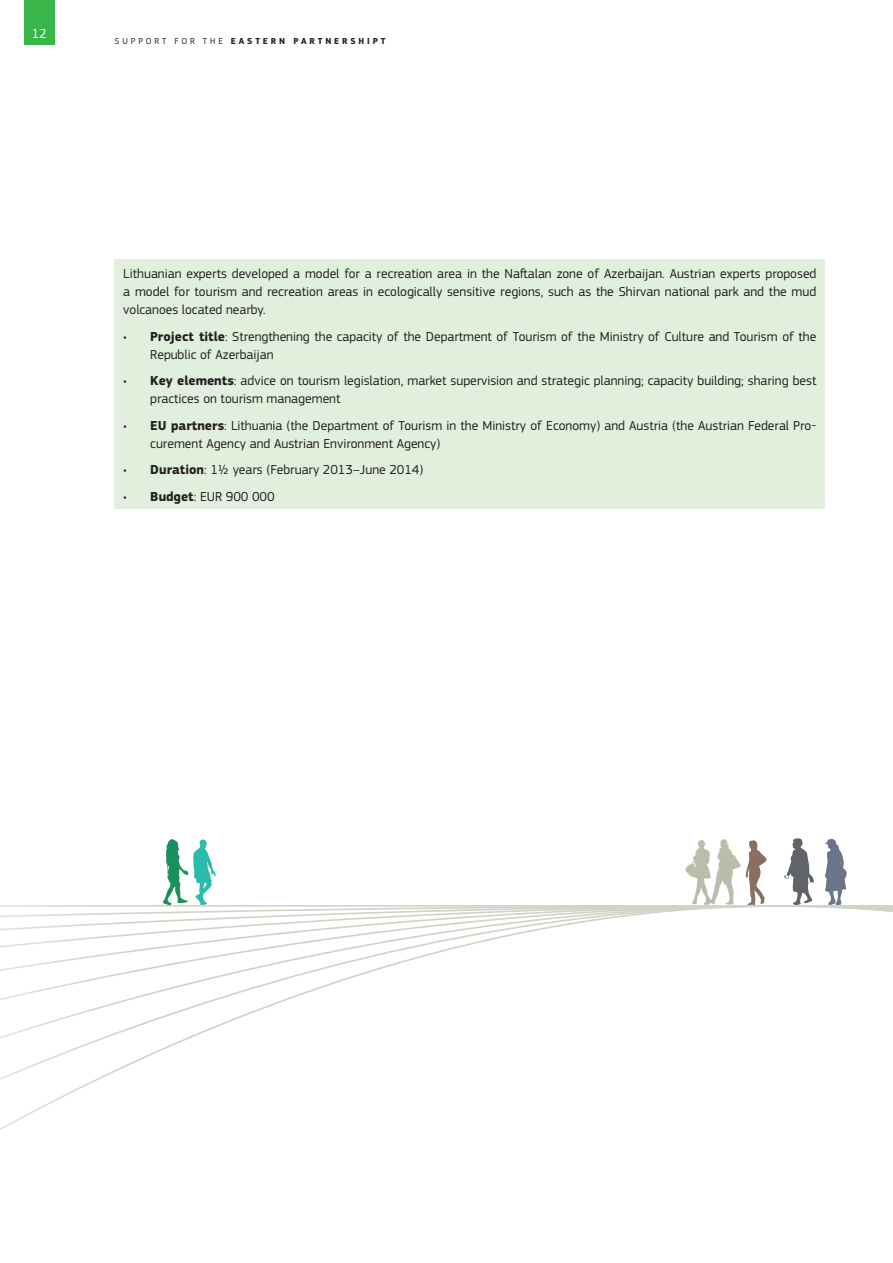
<style>
.page{position:relative;width:893px;height:1263px;background:#fff}
.page>*{position:absolute;margin:0;border:0;box-sizing:border-box;transform-origin:0 0}
.Table_text_2{font:13.5px/18px "EC Square Sans Pro";color:#231f20}
.t1{font:13.5px "EC Square Sans Pro";color:#fff}
.t2{font:700 9px "EC Square Sans Pro";letter-spacing:.32em;color:#231f20}
.s1{font-weight:400}
.s2{font-weight:700}
</style>
<div class="page">
<svg style="left:0;top:950px;width:449px;height:180px"></svg>
<svg style="left:0;top:838px;width:893px;height:112px"></svg>
<div style="left:115px;top:259px;width:710px;height:250px;background:#e1efdd"></div>
<div style="left:24px;top:0;width:30px;height:45px;background:#3ab54a"></div>
<p class="t1" style="left:32px;top:26px;width:17px">12</p>
<p class="t2" style="left:115px;top:36px;width:272px"><span class="s1">SUPPORT FOR THE</span> EASTERN PARTNERSHIPT</p>
<p class="Table_text_2" style="left:123px;top:265px;width:695px;text-align:justify">Lithuanian experts developed a model for a recreation area in the Naftalan zone of Azerbaijan. Austrian experts proposed a model for tourism and recreation areas in ecologically sensitive regions, such as the Shirvan national park and the mud volcanoes located nearby.</p>
<p class="Table_text_2" style="left:150px;top:327px;width:668px;text-indent:-27px">• <span class="s2">Project title</span>: Strengthening the capacity of the Department of Tourism of the Ministry of Culture and Tourism of the<br>Republic of Azerbaijan</p>
<p class="Table_text_2" style="left:150px;top:372px;width:668px;text-indent:-27px">• <span class="s2">Key elements</span>: advice on tourism legislation, market supervision and strategic planning; capacity building; sharing best practices on tourism management</p>
<p class="Table_text_2" style="left:150px;top:416px;width:668px;text-indent:-27px">• <span class="s2">EU partners</span>: Lithuania (the Department of Tourism in the Ministry of Economy) and Austria (the Austrian Federal Pro&shy;curement Agency and Austrian Environment Agency)</p>
<p class="Table_text_2" style="left:123px;top:461px;width:302px">• <span class="s2">Duration</span>: 1½ years (February 2013–June 2014)</p>
<p class="Table_text_2" style="left:123px;top:487px;width:153px">• <span class="s2">Budget</span>: EUR 900 000</p>
</div>
